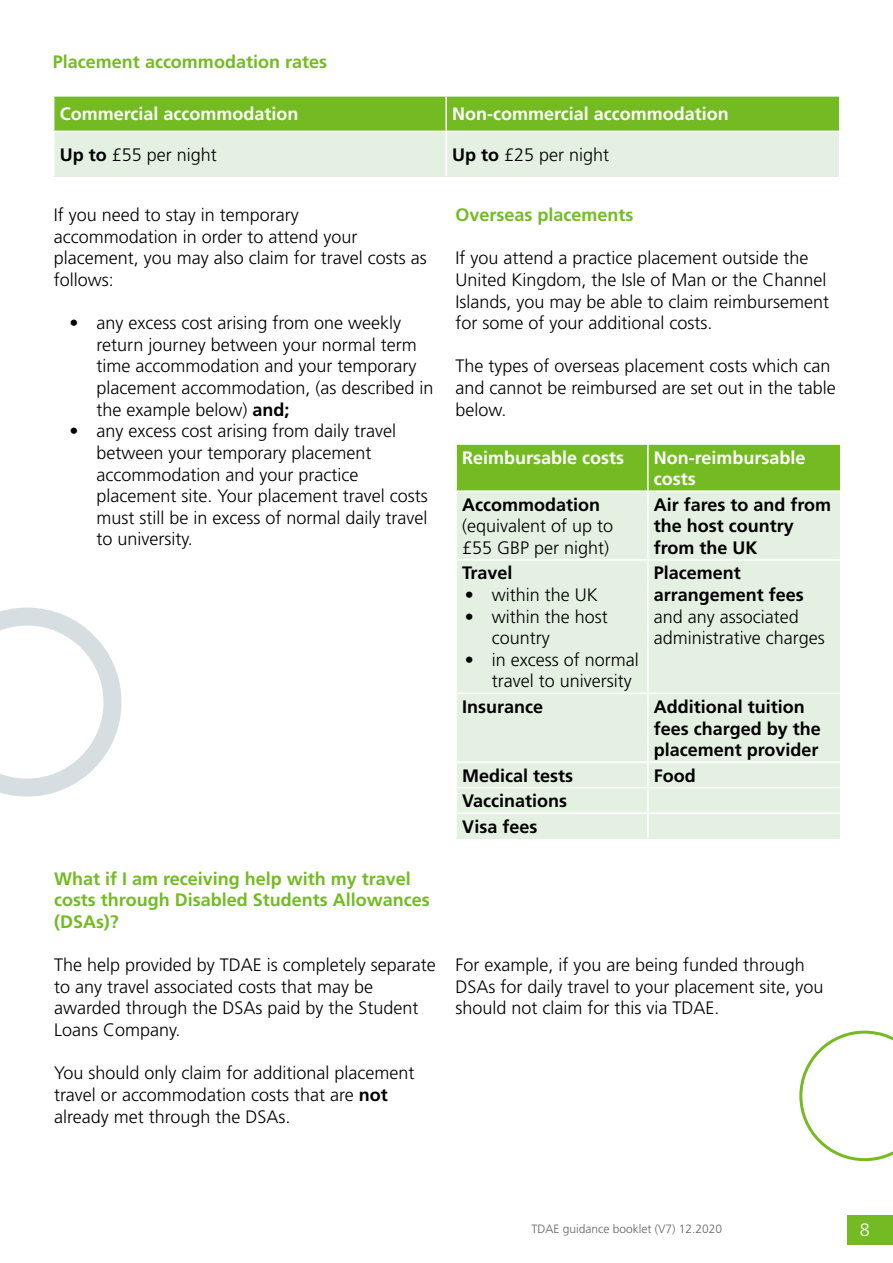
<style>
.page{position:relative;width:893px;height:1263px;background:#fff}
.page>*{position:absolute;margin:0;border:0;box-sizing:border-box;transform-origin:0 0}
.t1{font:300 18px/21.6px "Frutiger LT Std";color:#000}
.t2{font:700 18px/21.6px "Frutiger LT Std";color:#000}
.t3{font:700 18px/21.6px "Frutiger LT Std";color:#74bb23}
.t4{font:700 18px/21.6px "Frutiger LT Std";color:#fff}
.t5{font:300 18px "Frutiger LT Std";color:#fff}
.t6{font:300 12px "Frutiger LT Std";color:#646363}
.s1{font-weight:700}
</style>
<div class="page">
<div style="left:54px;top:96px;width:392px;height:35px;background:#74bb23"></div>
<div style="left:446px;top:96px;width:393px;height:35px;background:#74bb23"></div>
<div style="left:54px;top:131px;width:392px;height:46px;background:#e4f0e2"></div>
<div style="left:446px;top:131px;width:393px;height:46px;background:#e4f0e2"></div>
<hr style="left:53px;top:95px;width:393px;height:2px;background:#fff">
<hr style="left:446px;top:95px;width:393px;height:2px;background:#fff">
<hr style="left:446px;top:131px;width:393px;height:1px;background:#fff">
<hr style="left:53px;top:131px;width:393px;height:1px;background:#fff">
<hr style="left:445px;top:132px;width:2px;height:44px;background:#fff">
<svg style="left:0;top:608px;width:122px;height:189px"></svg>
<div style="left:456px;top:444px;width:192px;height:47px;background:#74bb23"></div>
<div style="left:648px;top:444px;width:192px;height:47px;background:#74bb23"></div>
<div style="left:456px;top:491px;width:192px;height:69px;background:#e4f0e2"></div>
<div style="left:648px;top:491px;width:192px;height:69px;background:#e4f0e2"></div>
<div style="left:456px;top:560px;width:192px;height:133px;background:#e4f0e2"></div>
<div style="left:648px;top:560px;width:192px;height:133px;background:#e4f0e2"></div>
<div style="left:456px;top:693px;width:192px;height:69px;background:#e4f0e2"></div>
<div style="left:648px;top:693px;width:192px;height:69px;background:#e4f0e2"></div>
<div style="left:456px;top:762px;width:192px;height:26px;background:#e4f0e2"></div>
<div style="left:648px;top:762px;width:192px;height:26px;background:#e4f0e2"></div>
<div style="left:456px;top:788px;width:192px;height:25px;background:#e4f0e2"></div>
<div style="left:648px;top:788px;width:192px;height:25px;background:#e4f0e2"></div>
<div style="left:456px;top:813px;width:192px;height:26px;background:#e4f0e2"></div>
<div style="left:648px;top:813px;width:192px;height:26px;background:#e4f0e2"></div>
<hr style="left:455px;top:763px;width:2px;height:24px;background:#fff">
<hr style="left:455px;top:814px;width:2px;height:24px;background:#fff">
<hr style="left:647px;top:492px;width:2px;height:67px;background:#fff">
<hr style="left:647px;top:561px;width:2px;height:132px;background:#fff">
<hr style="left:647px;top:694px;width:2px;height:67px;background:#fff">
<hr style="left:647px;top:763px;width:2px;height:24px;background:#fff">
<hr style="left:647px;top:788px;width:2px;height:24px;background:#fff">
<hr style="left:647px;top:814px;width:2px;height:24px;background:#fff">
<hr style="left:455px;top:490px;width:193px;height:2px;background:#fff">
<hr style="left:455px;top:492px;width:2px;height:67px;background:#fff">
<hr style="left:648px;top:490px;width:192px;height:2px;background:#fff">
<hr style="left:455px;top:559px;width:193px;height:2px;background:#fff">
<hr style="left:455px;top:561px;width:2px;height:132px;background:#fff">
<hr style="left:648px;top:559px;width:192px;height:2px;background:#fff">
<hr style="left:455px;top:693px;width:193px;height:1px;background:#fff">
<hr style="left:455px;top:694px;width:2px;height:67px;background:#fff">
<hr style="left:648px;top:693px;width:192px;height:1px;background:#fff">
<hr style="left:455px;top:761px;width:193px;height:2px;background:#fff">
<hr style="left:648px;top:761px;width:192px;height:2px;background:#fff">
<hr style="left:455px;top:787px;width:193px;height:1px;background:#fff">
<hr style="left:455px;top:788px;width:2px;height:24px;background:#fff">
<hr style="left:648px;top:787px;width:192px;height:1px;background:#fff">
<hr style="left:455px;top:812px;width:193px;height:2px;background:#fff">
<hr style="left:648px;top:812px;width:192px;height:2px;background:#fff">
<hr style="left:455px;top:445px;width:2px;height:45px;background:#fff">
<hr style="left:455px;top:443px;width:193px;height:2px;background:#fff">
<hr style="left:648px;top:443px;width:192px;height:2px;background:#fff">
<hr style="left:647px;top:445px;width:2px;height:45px;background:#fff">
<hr style="left:445px;top:97px;width:2px;height:34px;background:#fff">
<svg style="left:799px;top:1031px;width:94px;height:130px"></svg>
<div style="left:847px;top:1215px;width:46px;height:30px;background:#74bb23"></div>
<p class="t3" style="left:53px;top:51px;width:276px">Placement accommodation rates</p>
<p class="t4" style="left:60px;top:103px;width:240px">Commercial accommodation</p>
<p class="t4" style="left:452px;top:103px;width:278px">Non-commercial accommodation</p>
<p class="t1" style="left:60px;top:144px;width:159px"><span class="s1">Up to</span> £55 per night</p>
<p class="t1" style="left:452px;top:144px;width:159px"><span class="s1">Up to</span> £25 per night</p>
<p class="t1" style="left:54px;top:205px;width:374px">If you need to stay in temporary accommodation in order to attend your placement, you may also claim for travel costs as follows:</p>
<p class="t1" style="left:69px;top:313px;width:10px">•</p>
<p class="t1" style="left:96px;top:313px;width:339px">any excess cost arising from one weekly return journey between your normal term time accommodation and your temporary placement accommodation, (as described in the example below) <span class="s1">and;</span></p>
<p class="t1" style="left:96px;top:421px;width:333px">any excess cost arising from daily travel between your temporary placement accommodation and your practice placement site. Your placement travel costs must still be in excess of normal daily travel to university.</p>
<p class="t1" style="left:69px;top:421px;width:10px">•</p>
<h4 class="t3" style="left:54px;top:868px;width:377px">What if I am receiving help with my travel costs through Disabled Students Allowances (DSAs)?</h4>
<p class="t1" style="left:54px;top:954px;width:383px">The help provided by TDAE is completely separate to any travel associated costs that may be awarded through the DSAs paid by the Student Loans Company.</p>
<p class="t1" style="left:54px;top:1062px;width:362px">You should only claim for additional placement travel or accommodation costs that are <span class="s1">not </span>already met through the DSAs.</p>
<h4 class="t3" style="left:455px;top:204px;width:180px">Overseas placements</h4>
<p class="t1" style="left:455px;top:248px;width:375px">If you attend a practice placement outside the United Kingdom, the Isle of Man or the Channel Islands, you may be able to claim reimbursement for some of your additional costs.</p>
<p class="t1" style="left:455px;top:356px;width:382px">The types of overseas placement costs which can and cannot be reimbursed are set out in the table below.</p>
<p class="t4" style="left:462px;top:447px;width:163px">Reimbursable costs</p>
<p class="t4" style="left:654px;top:447px;width:153px">Non-reimbursable costs</p>
<p class="t2" style="left:462px;top:494px;width:139px">Accommodation</p>
<p class="t2" style="left:654px;top:494px;width:179px">Air fares to and from</p>
<p class="t1" style="left:462px;top:515px;width:153px">(equivalent of up to</p>
<p class="t2" style="left:654px;top:515px;width:142px">the host country</p>
<p class="t1" style="left:462px;top:537px;width:149px">£55 GBP per night)</p>
<p class="t2" style="left:654px;top:537px;width:105px">from the UK</p>
<p class="t2" style="left:462px;top:562px;width:52px">Travel</p>
<p class="t2" style="left:654px;top:562px;width:89px">Placement</p>
<p class="t1" style="left:465px;top:584px;width:135px">• within the UK</p>
<p class="t2" style="left:654px;top:584px;width:152px">arrangement fees</p>
<p class="t1" style="left:465px;top:606px;width:145px">• within the host</p>
<p class="t1" style="left:654px;top:606px;width:147px">and any associated</p>
<p class="t1" style="left:492px;top:627px;width:59px">country</p>
<p class="t1" style="left:654px;top:627px;width:172px">administrative charges</p>
<p class="t1" style="left:492px;top:649px;width:149px;text-indent:-27px">• in excess of normal travel to university</p>
<p class="t2" style="left:462px;top:696px;width:82px">Insurance</p>
<p class="t2" style="left:654px;top:696px;width:169px">Additional tuition fees charged by the placement provider</p>
<p class="t2" style="left:462px;top:765px;width:113px">Medical tests</p>
<p class="t2" style="left:654px;top:765px;width:43px">Food</p>
<p class="t2" style="left:462px;top:788px;width:107px;line-height:25.5px">Vaccinations<br>Visa fees</p>
<p class="t1" style="left:455px;top:954px;width:370px">For example, if you are being funded through<br>DSAs for daily travel to your placement site, you should not claim for this via TDAE.</p>
<p class="t6" style="left:531px;top:1222px;width:192px">TDAE guidance booklet (V7) 12.2020</p>
<p class="t5" style="left:860px;top:1220px;width:12px">8</p>
</div>
